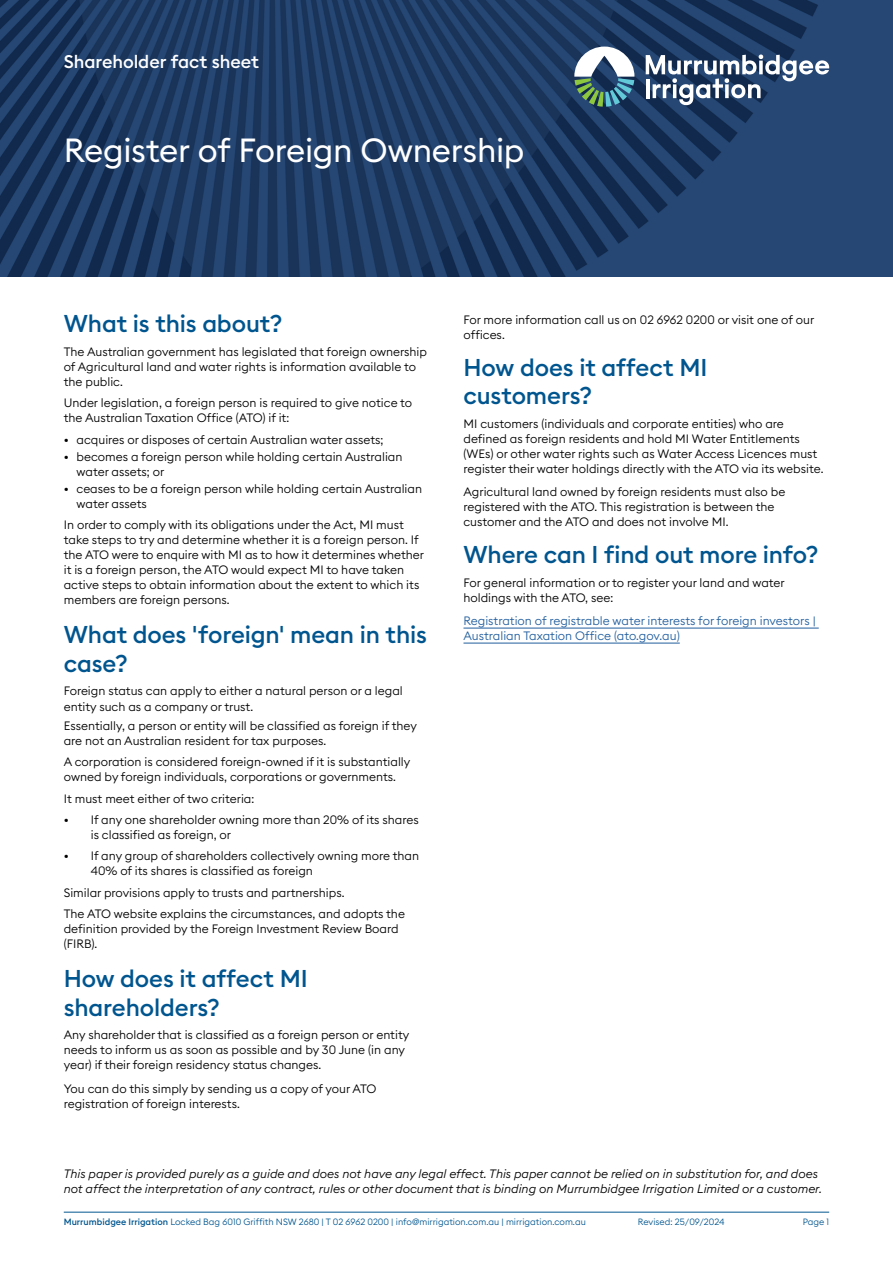
<style>
.page{position:relative;width:893px;height:1263px;background:#fff}
.page>*{position:absolute;margin:0;border:0;box-sizing:border-box;transform-origin:0 0}
.t1{font:33px "Euclid Square";letter-spacing:-.01em;color:#fff}
.t2{font:500 24px/28.5px "Euclid Square";letter-spacing:-.005em;color:#00558f}
.t3{font:500 18px "Euclid Square";letter-spacing:-.005em;color:#fff}
.t4{font:300 12px/15px "Euclid Square";color:#000}
.t5{font:italic 300 12px/15px "Euclid Square";color:#000}
.t6{font:300 12px/15px "Euclid Square";color:#215e9e}
.t7{font:300 9px "Euclid Square";color:#00558f}
.s1{font-weight:500}
</style>
<div class="page">
<img style="left:0;top:0;width:893px;height:277px">
<hr style="left:64px;top:1212px;width:765px;height:1px;background:#00558f">
<svg style="left:646px;top:55px;width:183px;height:50px"></svg>
<svg style="left:574px;top:47px;width:60px;height:60px"></svg>
<hr style="left:463px;top:628px;width:356px;height:1px;background:#215e9e">
<hr style="left:463px;top:643px;width:217px;height:1px;background:#215e9e">
<h3 class="t3" style="left:64px;top:51px;width:197px">Shareholder fact sheet</h3>
<h1 class="t1" style="left:64px;top:129px;width:462px">Register of Foreign Ownership</h1>
<h2 class="t2" style="left:64px;top:310px;width:220px">What is this about?</h2>
<p class="t4" style="left:64px;top:344px;width:365px">The Australian government has legislated that foreign ownership of Agricultural land and water rights is information available to the public.</p>
<p class="t4" style="left:64px;top:395px;width:350px">Under legislation, a foreign person is required to give notice to the Australian Taxation Office (ATO) if it:</p>
<p class="t4" style="left:64px;top:432px;width:321px">• acquires or disposes of certain Australian water assets;</p>
<p class="t4" style="left:77px;top:449px;width:327px;text-indent:-13px">• becomes a foreign person while holding certain Australian water assets; or</p>
<p class="t4" style="left:77px;top:481px;width:347px;text-indent:-13px">• ceases to be a foreign person while holding certain Australian water assets</p>
<p class="t4" style="left:64px;top:517px;width:362px">In order to comply with its obligations under the Act, MI must take steps to try and determine whether it is a foreign person. If the ATO were to enquire with MI as to how it determines whether it is a foreign person, the ATO would expect MI to have taken active steps to obtain information about the extent to which its members are foreign persons.</p>
<h2 class="t2" style="left:64px;top:621px;width:365px">What does 'foreign' mean in this case?</h2>
<p class="t4" style="left:64px;top:683px;width:341px">Foreign status can apply to either a natural person or a legal entity such as a company or trust.</p>
<p class="t4" style="left:64px;top:718px;width:355px">Essentially, a person or entity will be classified as foreign if they are not an Australian resident for tax purposes.</p>
<p class="t4" style="left:64px;top:754px;width:348px">A corporation is considered foreign-owned if it is substantially owned by foreign individuals, corporations or governments.</p>
<p class="t4" style="left:64px;top:791px;width:192px">It must meet either of two criteria:</p>
<p class="t4" style="left:91px;top:812px;width:330px;text-indent:-27px">• If any one shareholder owning more than 20% of its shares is classified as foreign, or</p>
<p class="t4" style="left:91px;top:848px;width:330px;text-indent:-27px">• If any group of shareholders collectively owning more than<br>40% of its shares is classified as foreign</p>
<p class="t4" style="left:64px;top:881px;width:343px;line-height:21.5px">Similar provisions apply to trusts and partnerships.<br>The ATO website explains the circumstances, and adopts the</p>
<p class="t4" style="left:64px;top:921px;width:336px">definition provided by the Foreign Investment Review Board (FIRB).</p>
<h2 class="t2" style="left:64px;top:964px;width:246px">How does it affect MI shareholders?</h2>
<p class="t4" style="left:64px;top:1027px;width:347px">Any shareholder that is classified as a foreign person or entity needs to inform us as soon as possible and by 30 June (in any year) if their foreign residency status changes.</p>
<p class="t4" style="left:64px;top:1081px;width:314px">You can do this simply by sending us a copy of your ATO registration of foreign interests.</p>
<p class="t4" style="left:463px;top:312px;width:352px">For more information call us on 02 6962 0200 or visit one of our offices.</p>
<h2 class="t2" style="left:463px;top:353px;width:246px">How does it affect MI customers?</h2>
<p class="t4" style="left:463px;top:416px;width:361px">MI customers (individuals and corporate entities) who are defined as foreign residents and hold MI Water Entitlements (WEs) or other water rights such as Water Access Licences must register their water holdings directly with the ATO via its website.</p>
<p class="t4" style="left:463px;top:484px;width:323px">Agricultural land owned by foreign residents must also be registered with the ATO. This registration is between the customer and the ATO and does not involve MI.</p>
<h2 class="t2" style="left:463px;top:541px;width:357px">Where can I find out more info?</h2>
<p class="t4" style="left:463px;top:575px;width:323px">For general information or to register your land and water holdings with the ATO, see:</p>
<p class="t6" style="left:463px;top:613px;width:354px">Registration of registrable water interests for foreign investors |<br>Australian Taxation Office (ato.gov.au)</p>
<p class="t5" style="left:64px;top:1166px;width:760px">This paper is provided purely as a guide and does not have any legal effect. This paper cannot be relied on in substitution for, and does not affect the interpretation of any contract, rules or other document that is binding on Murrumbidgee Irrigation Limited or a customer.</p>
<p class="t7" style="left:638px;top:1216px;width:88px">Revised: 25/09/2024</p>
<p class="t7" style="left:64px;top:1216px;width:524px"><span class="s1">Murrumbidgee Irrigation</span> Locked Bag 6010 Griffith NSW 2680 | T 02 6962 0200 | info@mirrigation.com.au | mirrigation.com.au</p>
<p class="t7" style="left:803px;top:1216px;width:28px">Page 1</p>
</div>
